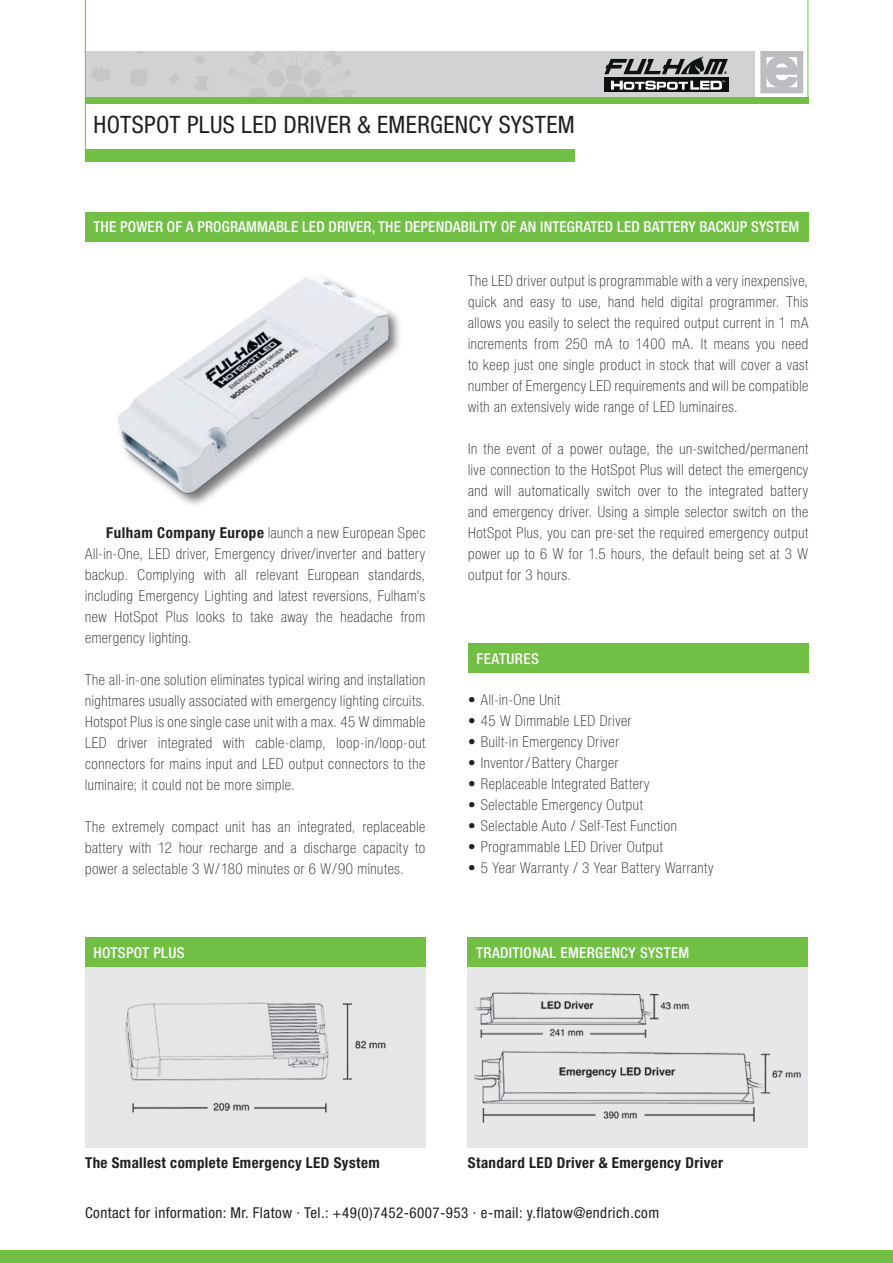
<style>
.page{position:relative;width:893px;height:1263px;background:#fff}
.page>*{position:absolute;margin:0;border:0;box-sizing:border-box;transform-origin:0 0}
.t1{font:condensed 24px "Helvetica Neue LT Std";letter-spacing:.015em;color:#231f20}
.t2{font:100 condensed 15px/21px "Helvetica Neue LT Std";letter-spacing:.04em;color:#231f20;text-align:justify}
.t3{font:500 condensed 15px "Helvetica Neue LT Std";letter-spacing:.01em;color:#fff}
.t4{font:condensed 15px "Helvetica Neue LT Std";letter-spacing:.03em;color:#231f20}
.t5{font:700 condensed 15px "Helvetica Neue LT Std";letter-spacing:.025em;color:#231f20}
.t6{font:500 condensed 15px "Helvetica Neue LT Std";letter-spacing:.03em;color:#fff}
.s1{font-weight:700}
</style>
<div class="page">
<div style="left:0;top:1250px;width:893px;height:13px;background:#71bf44"></div>
<div style="left:760px;top:51px;width:43px;height:42px;border:6px solid #bcbdc0"></div>
<svg style="left:764px;top:55px;width:34px;height:36px"></svg>
<hr style="left:808px;top:0;width:1px;height:102px;background:#71bf44">
<div style="left:86px;top:51px;width:669px;height:51px;background:#d1d2d4"></div>
<svg style="left:169px;top:74px;width:10px;height:10px"></svg>
<svg style="left:92px;top:66px;width:18px;height:16px"></svg>
<svg style="left:194px;top:75px;width:16px;height:16px"></svg>
<svg style="left:131px;top:70px;width:16px;height:16px"></svg>
<svg style="left:228px;top:51px;width:127px;height:47px"></svg>
<svg style="left:195px;top:56px;width:11px;height:8px"></svg>
<svg style="left:135px;top:51px;width:8px;height:3px"></svg>
<hr style="left:85px;top:0;width:1px;height:162px;background:#71bf44">
<div style="left:85px;top:98px;width:723px;height:6px;background:#71bf44"></div>
<div style="left:85px;top:967px;width:340px;height:180px;background:#e6e7e9"></div>
<div style="left:468px;top:967px;width:340px;height:180px;background:#e6e7e9"></div>
<img style="left:117px;top:277px;width:280px;height:223px">
<div style="left:85px;top:149px;width:489px;height:13px;background:#71bf44"></div>
<svg style="left:604px;top:57px;width:124px;height:17px"></svg>
<div style="left:604px;top:78px;width:124px;height:14px;background:#0e120e"></div>
<svg style="left:611px;top:81px;width:114px;height:9px"></svg>
<div style="left:468px;top:643px;width:340px;height:30px;background:#71bf44"></div>
<div style="left:85px;top:212px;width:723px;height:30px;background:#71bf44"></div>
<div style="left:85px;top:937px;width:340px;height:30px;background:#71bf44"></div>
<img style="left:125px;top:1002px;width:261px;height:111px">
<div style="left:468px;top:937px;width:340px;height:30px;background:#71bf44"></div>
<img style="left:474px;top:992px;width:327px;height:131px">
<h1 class="t1" style="left:94px;top:111px;width:483px">HOTSPOT PLUS LED DRIVER &amp; EMERGENCY SYSTEM</h1>
<p class="t3" style="left:94px;top:218px;width:707px">THE POWER OF A PROGRAMMABLE LED DRIVER, THE DEPENDABILITY OF AN INTEGRATED LED BATTERY BACKUP SYSTEM</p>
<p class="t2" style="left:85px;top:522px;width:342px;text-indent:21px"><span class="s1">Fulham Company Europe</span> launch a new European Spec All-in-One, LED driver, Emergency driver/inverter and battery backup. Complying with all relevant European standards, including Emergency Lighting and latest reversions, Fulham's new HotSpot Plus looks to take away the headache from emergency lighting.</p>
<p class="t2" style="left:85px;top:669px;width:342px">The all-in-one solution eliminates typical wiring and installation nightmares usually associated with emergency lighting circuits.<br>Hotspot Plus is one single case unit with a max. 45 W dimmable LED driver integrated with cable-clamp, loop-in/loop-out connectors for mains input and LED output connectors to the luminaire; it could not be more simple.</p>
<p class="t2" style="left:85px;top:816px;width:342px">The extremely compact unit has an integrated, replaceable battery with 12 hour recharge and a discharge capacity to power a selectable 3 W/180 minutes or 6 W/90 minutes.</p>
<p class="t3" style="left:94px;top:943px;width:93px">HOTSPOT PLUS</p>
<p class="t2" style="left:468px;top:270px;width:342px">The LED driver output is programmable with a very inexpensive, quick and easy to use, hand held digital programmer. This allows you easily to select the required output current in 1 mA increments from 250 mA to 1400 mA. It means you need to keep just one single product in stock that will cover a vast number of Emergency LED requirements and will be compatible with an extensively wide range of LED luminaires.</p>
<p class="t2" style="left:468px;top:438px;width:342px">In the event of a power outage, the un-switched/permanent live connection to the HotSpot Plus will detect the emergency and will automatically switch over to the integrated battery and emergency driver. Using a simple selector switch on the HotSpot Plus, you can pre-set the required emergency output power up to 6 W for 1.5 hours, the default being set at 3 W output for 3 hours.</p>
<p class="t6" style="left:477px;top:649px;width:64px">FEATURES</p>
<p class="t2" style="left:468px;top:689px;width:94px">• All-in-One Unit</p>
<p class="t2" style="left:468px;top:710px;width:165px">• 45 W Dimmable LED Driver</p>
<p class="t2" style="left:468px;top:731px;width:152px">• Built-in Emergency Driver</p>
<p class="t2" style="left:468px;top:752px;width:152px">• Inventor/Battery Charger</p>
<p class="t2" style="left:468px;top:773px;width:183px">• Replaceable Integrated Battery</p>
<p class="t2" style="left:468px;top:794px;width:176px">• Selectable Emergency Output</p>
<p class="t2" style="left:468px;top:815px;width:210px">• Selectable Auto / Self-Test Function</p>
<p class="t2" style="left:468px;top:836px;width:196px">• Programmable LED Driver Output</p>
<p class="t2" style="left:468px;top:857px;width:247px">• 5 Year Warranty / 3 Year Battery Warranty</p>
<p class="t3" style="left:476px;top:943px;width:215px">TRADITIONAL EMERGENCY SYSTEM</p>
<p class="t5" style="left:85px;top:1154px;width:296px">The Smallest complete Emergency LED System</p>
<p class="t5" style="left:468px;top:1154px;width:257px">Standard LED Driver &amp; Emergency Driver</p>
<p class="t4" style="left:85px;top:1204px;width:576px">Contact for information: Mr. Flatow · Tel.: +49(0)7452-6007-953 · e-mail: y.flatow@endrich.com</p>
</div>
